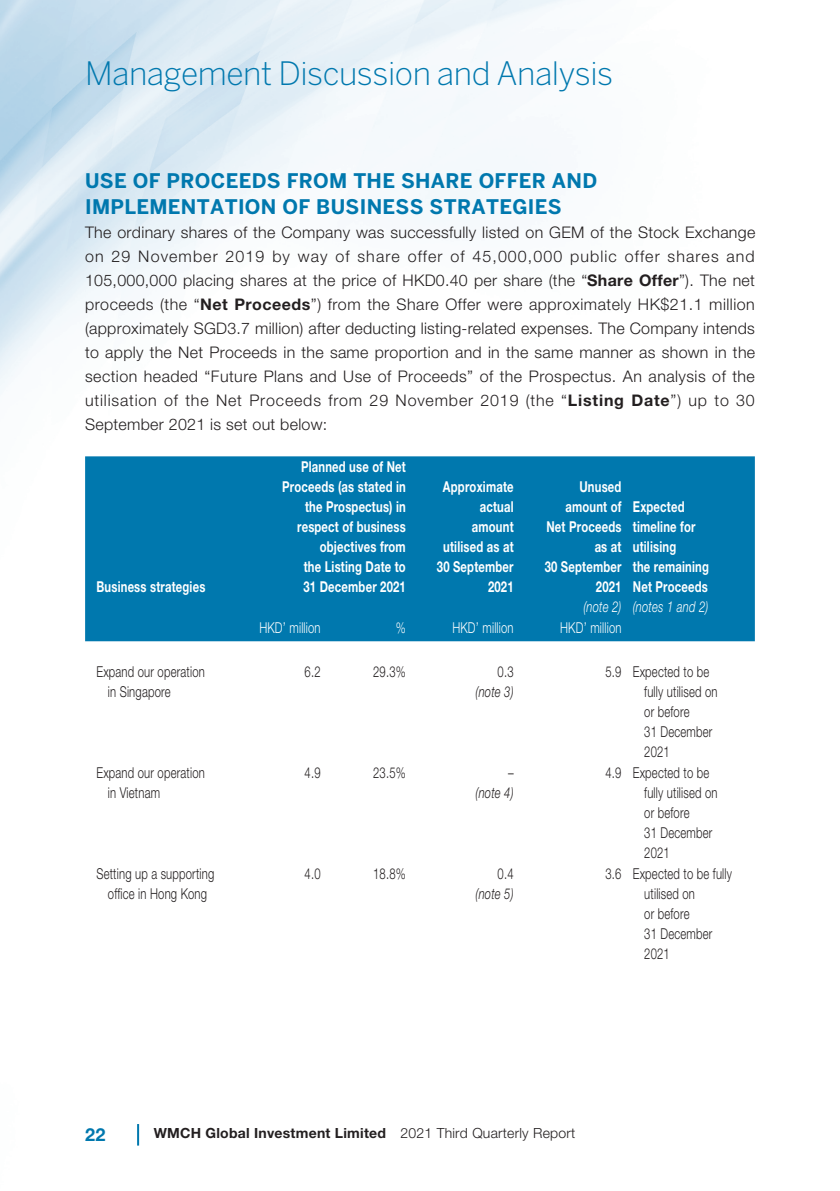
<style>
.page{position:relative;width:840px;height:1191px;background:#fff}
.page>*{position:absolute;margin:0;border:0;box-sizing:border-box;transform-origin:0 0}
.t1{font:300 32px "Benton Sans";letter-spacing:-.015em;color:#0078ae}
._01_H1{font:700 20px/26px "Benton Sans";letter-spacing:.015em;color:#0078ae}
.t2{font:700 18px "Helvetica Neue LT Std";color:#0078ae}
._00_txt{font:300 16px/24px "Helvetica Neue LT Std";letter-spacing:.035em;color:#231f20;text-align:justify}
._50_Table_txt{font:300 15px "Helvetica Neue LT Std";letter-spacing:.015em;color:#231f20;scale:.75 1}
._50_Table_txt-2{font:700 15px "Helvetica Neue LT Std";letter-spacing:.015em;color:#fff;scale:.75 1}
._50_Table_txt-3{font:300 15px "Helvetica Neue LT Std";letter-spacing:.015em;color:#fff;scale:.75 1}
._50_Table_txt-4{font:italic 300 15px "Helvetica Neue LT Std";letter-spacing:.015em;color:#231f20;scale:.75 1}
._50_Table_txt-5{font:italic 300 15px "Helvetica Neue LT Std";letter-spacing:.015em;color:#fff;scale:.75 1}
.t3{font:700 14px "Helvetica Neue LT Std";letter-spacing:.015em;color:#231f20}
.s1{font-weight:700}
.s2{font-weight:300}
</style>
<div class="page">
<img style="left:0;top:0;width:755px;height:1146px">
<hr style="left:137px;top:1124px;width:2px;height:21px;background:#0078ae">
<div style="left:85px;top:456px;width:669px;height:185px;background:#0078ae"></div>
<h1 class="t1" style="left:85px;top:54px;width:529px">Management Discussion and Analysis</h1>
<p class="_01_H1" style="left:85px;top:167px;width:513px">USE OF PROCEEDS FROM THE SHARE OFFER AND<br>IMPLEMENTATION OF BUSINESS STRATEGIES</p>
<p class="_00_txt" style="left:85px;top:219px;width:671px">The ordinary shares of the Company was successfully listed on GEM of the Stock Exchange on 29 November 2019 by way of share offer of 45,000,000 public offer shares and 105,000,000 placing shares at the price of HKD0.40 per share (the “<span class="s1">Share Offer</span>”). The net proceeds (the “<span class="s1">Net Proceeds</span>”) from the Share Offer were approximately HK$21.1 million (approximately SGD3.7 million) after deducting listing-related expenses. The Company intends to apply the Net Proceeds in the same proportion and in the same manner as shown in the section headed “Future Plans and Use of Proceeds” of the Prospectus. An analysis of the utilisation of the Net Proceeds from 29 November 2019 (the “<span class="s1">Listing Date</span>”) up to 30<br>September 2021 is set out below:</p>
<p class="_50_Table_txt-2" style="left:96px;top:577px;width:147px">Business strategies</p>
<p class="_50_Table_txt-2" style="left:301px;top:457px;width:141px">Planned use of Net</p>
<p class="_50_Table_txt-2" style="left:282px;top:477px;width:166px">Proceeds (as stated in</p>
<p class="_50_Table_txt-2" style="left:305px;top:497px;width:136px">the Prospectus) in</p>
<p class="_50_Table_txt-2" style="left:297px;top:517px;width:146px">respect of business</p>
<p class="_50_Table_txt-2" style="left:319px;top:537px;width:116px">objectives from</p>
<p class="_50_Table_txt-2" style="left:303px;top:557px;width:137px">the Listing Date to</p>
<p class="_50_Table_txt-2" style="left:303px;top:577px;width:138px">31 December 2021</p>
<p class="_50_Table_txt-2" style="left:442px;top:477px;width:96px">Approximate</p>
<p class="_50_Table_txt-2" style="left:479px;top:497px;width:47px">actual</p>
<p class="_50_Table_txt-2" style="left:471px;top:517px;width:57px">amount</p>
<p class="_50_Table_txt-2" style="left:443px;top:537px;width:95px">utilised as at</p>
<p class="_50_Table_txt-2" style="left:436px;top:557px;width:104px">30 September</p>
<p class="_50_Table_txt-2" style="left:487px;top:577px;width:36px">2021</p>
<p class="_50_Table_txt-2" style="left:579px;top:477px;width:58px">Unused</p>
<p class="_50_Table_txt-2" style="left:565px;top:497px;width:76px">amount of</p>
<p class="_50_Table_txt-2" style="left:546px;top:517px;width:102px">Net Proceeds</p>
<p class="_50_Table_txt-2" style="left:594px;top:537px;width:37px">as at</p>
<p class="_50_Table_txt-2" style="left:544px;top:557px;width:104px">30 September</p>
<p class="_50_Table_txt-2" style="left:595px;top:577px;width:36px">2021</p>
<p class="_50_Table_txt-2" style="left:632px;top:497px;width:70px">Expected</p>
<p class="_50_Table_txt-2" style="left:632px;top:517px;width:85px">timeline for</p>
<p class="_50_Table_txt-2" style="left:632px;top:537px;width:59px">utilising</p>
<p class="_50_Table_txt-2" style="left:632px;top:557px;width:103px">the remaining</p>
<p class="_50_Table_txt-2" style="left:632px;top:577px;width:102px">Net Proceeds</p>
<p class="_50_Table_txt-5" style="left:583px;top:598px;width:52px">(note 2)</p>
<p class="_50_Table_txt-5" style="left:632px;top:598px;width:102px">(notes 1 and 2)</p>
<p class="_50_Table_txt-3" style="left:259px;top:618px;width:83px">HKD’ million</p>
<p class="_50_Table_txt-3" style="left:395px;top:618px;width:15px">%</p>
<p class="_50_Table_txt-3" style="left:452px;top:618px;width:83px">HKD’ million</p>
<p class="_50_Table_txt-3" style="left:560px;top:618px;width:83px">HKD’ million</p>
<p class="_50_Table_txt" style="left:96px;top:662px;width:146px">Expand our operation</p>
<p class="_50_Table_txt" style="left:108px;top:682px;width:85px">in Singapore</p>
<p class="_50_Table_txt" style="left:304px;top:662px;width:23px">6.2</p>
<p class="_50_Table_txt" style="left:373px;top:662px;width:45px">29.3%</p>
<p class="_50_Table_txt" style="left:497px;top:662px;width:23px">0.3</p>
<p class="_50_Table_txt-4" style="left:475px;top:683px;width:52px">(note 3)</p>
<p class="_50_Table_txt" style="left:605px;top:662px;width:23px">5.9</p>
<p class="_50_Table_txt" style="left:632px;top:662px;width:103px">Expected to be</p>
<p class="_50_Table_txt" style="left:644px;top:682px;width:99px">fully utilised on</p>
<p class="_50_Table_txt" style="left:644px;top:702px;width:62px">or before</p>
<p class="_50_Table_txt" style="left:644px;top:722px;width:92px">31 December</p>
<p class="_50_Table_txt" style="left:644px;top:742px;width:36px">2021</p>
<p class="_50_Table_txt" style="left:96px;top:763px;width:146px">Expand our operation</p>
<p class="_50_Table_txt" style="left:108px;top:783px;width:71px">in Vietnam</p>
<p class="_50_Table_txt" style="left:304px;top:763px;width:23px">4.9</p>
<p class="_50_Table_txt" style="left:373px;top:763px;width:45px">23.5%</p>
<p class="_50_Table_txt" style="left:507px;top:763px;width:9px">–</p>
<p class="_50_Table_txt-4" style="left:475px;top:783px;width:52px">(note 4)</p>
<p class="_50_Table_txt" style="left:605px;top:763px;width:23px">4.9</p>
<p class="_50_Table_txt" style="left:632px;top:763px;width:103px">Expected to be</p>
<p class="_50_Table_txt" style="left:644px;top:783px;width:99px">fully utilised on</p>
<p class="_50_Table_txt" style="left:644px;top:803px;width:62px">or before</p>
<p class="_50_Table_txt" style="left:644px;top:823px;width:92px">31 December</p>
<p class="_50_Table_txt" style="left:644px;top:843px;width:36px">2021</p>
<p class="_50_Table_txt" style="left:96px;top:864px;width:159px">Setting up a supporting</p>
<p class="_50_Table_txt" style="left:108px;top:884px;width:134px">office in Hong Kong</p>
<p class="_50_Table_txt" style="left:304px;top:864px;width:23px">4.0</p>
<p class="_50_Table_txt" style="left:373px;top:864px;width:45px">18.8%</p>
<p class="_50_Table_txt" style="left:497px;top:864px;width:23px">0.4</p>
<p class="_50_Table_txt-4" style="left:475px;top:884px;width:52px">(note 5)</p>
<p class="_50_Table_txt" style="left:605px;top:864px;width:23px">3.6</p>
<p class="_50_Table_txt" style="left:632px;top:864px;width:134px">Expected to be fully</p>
<p class="_50_Table_txt" style="left:644px;top:884px;width:69px">utilised on</p>
<p class="_50_Table_txt" style="left:644px;top:904px;width:62px">or before</p>
<p class="_50_Table_txt" style="left:644px;top:924px;width:92px">31 December</p>
<p class="_50_Table_txt" style="left:644px;top:944px;width:36px">2021</p>
<p class="t2" style="left:85px;top:1123px;width:22px">22</p>
<p class="t3" style="left:154px;top:1124px;width:423px">WMCH Global Investment Limited <span class="s2">2021 Third Quarterly Report</span></p>
</div>
